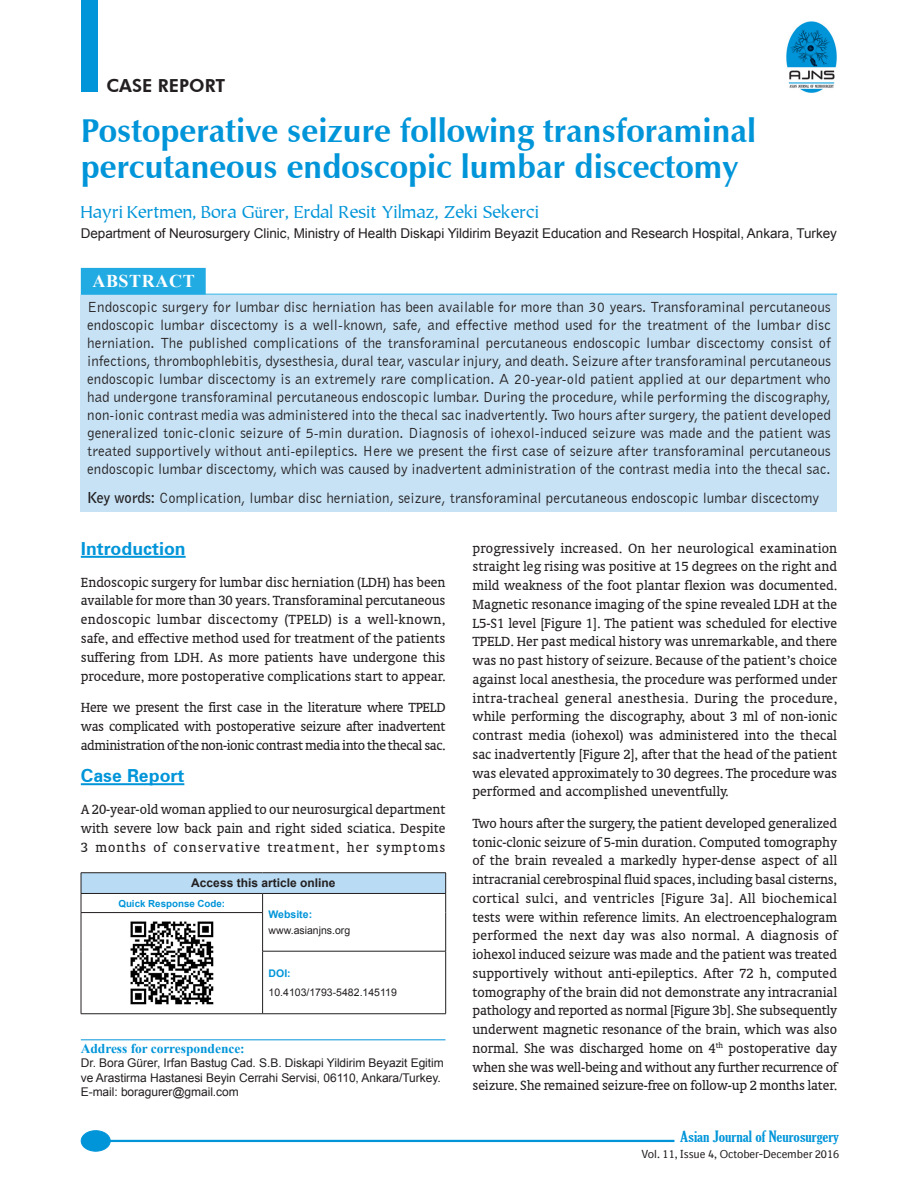
<style>
.page{position:relative;width:918px;height:1188px;background:#fff}
.page>*{position:absolute;margin:0;border:0;box-sizing:border-box;transform-origin:0 0}
.AT{font:700 33px/36px "Zapf Humanist 601 BT";color:#0095d9}
.t1{font:700 18px "Zurich BT";color:#0095d9}
.AH{font:800 18px "Futura BT";color:#231f20}
.ABSH{font:700 18px "Times New Roman";letter-spacing:.035em;color:#fff}
.AU{font:16.5px "Tiplo";color:#0095d9}
.TX{font:15px/18.8px "Oranda BT";color:#231f20;text-align:justify}
.ABS{font:15px/18px "Bell Gothic BT";color:#231f20;text-align:justify}
.KWD{font:15px "Bell Gothic BT";color:#231f20}
.RF_RECTO{font:extra-condensed 15px "Gloucester";color:#0095d9;scale:1.25 1}
.AFF{font:13.5px "Arial";letter-spacing:-.005em;color:#231f20}
.ADD{font:700 13.5px "Times New Roman";letter-spacing:-.005em;color:#0095d9}
.ADD-2{font:12px/14.4px "Arial";letter-spacing:-.005em;color:#231f20}
.AAO{font:700 12px "Arial";color:#231f20}
.RF_RECTO_1{font:11.25px "BI Sans";letter-spacing:-.005em;color:#231f20}
.DOI{font:10.5px "Arial";color:#231f20}
.WEB_ID{font:10.5px "Arial";color:#231f20}
.WEBSITE{font:700 10.5px "Arial";color:#0095d9}
.QRC{font:700 9.75px "Arial";color:#0095d9}
.s1{font-family:"Oranda BT"}
.s2{font-weight:700}
</style>
<div class="page">
<hr style="left:100px;top:1140px;width:574px;height:2px;background:#0095d9">
<div style="left:81px;top:1131px;width:29px;height:20px;background:#0095d9;border-radius:50%"></div>
<div style="left:81px;top:1130px;width:30px;height:22px;border:1px solid #0095d9;border-radius:50%"></div>
<hr style="left:81px;top:556px;width:105px;height:2px;background:#0095d9">
<hr style="left:81px;top:783px;width:103px;height:2px;background:#0095d9">
<img style="left:786px;top:21px;width:51px;height:72px">
<div style="left:81px;top:0;width:17px;height:92px;background:#0095d9"></div>
<div style="left:81px;top:295px;width:756px;height:217px;background:#c7e2f5"></div>
<div style="left:81px;top:268px;width:125px;height:27px;background:#22abe2"></div>
<hr style="left:81px;top:294px;width:756px;height:1px;background:#22abe2">
<hr style="left:81px;top:1039px;width:365px;height:1px;background:#0095d9">
<div style="left:81px;top:873px;width:365px;height:20px;background:#b9dbf3"></div>
<hr style="left:81px;top:872px;width:182px;height:1px;background:#231f20">
<hr style="left:263px;top:872px;width:183px;height:1px;background:#231f20">
<hr style="left:81px;top:893px;width:182px;height:1px;background:#231f20">
<svg style="left:81px;top:873px;width:1px;height:39px"></svg>
<hr style="left:263px;top:893px;width:183px;height:1px;background:#231f20">
<svg style="left:445px;top:873px;width:1px;height:40px"></svg>
<hr style="left:445px;top:913px;width:1px;height:38px;background:#231f20">
<hr style="left:81px;top:912px;width:182px;height:1px;background:#231f20">
<hr style="left:81px;top:913px;width:1px;height:38px;background:#231f20">
<hr style="left:81px;top:951px;width:1px;height:63px;background:#231f20">
<hr style="left:81px;top:1013px;width:182px;height:1px;background:#231f20">
<hr style="left:262px;top:951px;width:184px;height:1px;background:#231f20">
<hr style="left:445px;top:951px;width:1px;height:63px;background:#231f20">
<hr style="left:263px;top:1013px;width:183px;height:1px;background:#231f20">
<svg style="left:262px;top:894px;width:1px;height:18px"></svg>
<hr style="left:262px;top:913px;width:1px;height:38px;background:#231f20">
<hr style="left:262px;top:951px;width:1px;height:63px;background:#231f20">
<img style="left:130px;top:921px;width:84px;height:84px">
<p class="AH" style="left:106px;top:75px;width:120px">CASE REPORT</p>
<p class="AT" style="left:81px;top:113px;width:677px">Postoperative seizure following transforaminal percutaneous endoscopic lumbar discectomy</p>
<p class="AU" style="left:81px;top:204px;width:460px">Hayri Kertmen, Bora G<span class="s1">ü</span>rer, Erdal Resit Yilmaz, Zeki Sekerci</p>
<p class="AFF" style="left:81px;top:224px;width:758px">Department of Neurosurgery Clinic, Ministry of Health Diskapi Yildirim Beyazit Education and Research Hospital, Ankara, Turkey</p>
<p class="ABSH" style="left:92px;top:268px;width:104px">ABSTRACT</p>
<p class="ABS" style="left:87px;top:298px;width:745px">Endoscopic surgery for lumbar disc herniation has been available for more than 30 years. Transforaminal percutaneous endoscopic lumbar discectomy is a well‑known, safe, and effective method used for the treatment of the lumbar disc herniation. The published complications of the transforaminal percutaneous endoscopic lumbar discectomy consist of infections, thrombophlebitis, dysesthesia, dural tear, vascular injury, and death. Seizure after transforaminal percutaneous endoscopic lumbar discectomy is an extremely rare complication. A 20‑year‑old patient applied at our department who had undergone transforaminal percutaneous endoscopic lumbar. During the procedure, while performing the discography, non‑ionic contrast media was administered into the thecal sac inadvertently. Two hours after surgery, the patient developed generalized tonic‑clonic seizure of 5‑min duration. Diagnosis of iohexol‑induced seizure was made and the patient was treated supportively without anti‑epileptics. Here we present the first case of seizure after transforaminal percutaneous endoscopic lumbar discectomy, which was caused by inadvertent administration of the contrast media into the thecal sac.</p>
<p class="KWD" style="left:87px;top:489px;width:734px"><span class="s2">Key words:</span> Complication, lumbar disc herniation, seizure, transforaminal percutaneous endoscopic lumbar discectomy</p>
<h1 class="t1" style="left:81px;top:538px;width:106px">Introduction</h1>
<p class="TX" style="left:81px;top:572px;width:366px">Endoscopic surgery for lumbar disc herniation (LDH) has been available for more than 30 years. Transforaminal percutaneous endoscopic lumbar discectomy (TPELD) is a well‑known, safe, and effective method used for treatment of the patients suffering from LDH. As more patients have undergone this procedure, more postoperative complications start to appear.</p>
<p class="TX" style="left:81px;top:698px;width:366px">Here we present the first case in the literature where TPELD was complicated with postoperative seizure after inadvertent administration of the non‑ionic contrast media into the thecal sac.</p>
<h1 class="t1" style="left:81px;top:765px;width:105px">Case Report</h1>
<p class="TX" style="left:81px;top:800px;width:366px">A 20‑year‑old woman applied to our neurosurgical department with severe low back pain and right sided sciatica. Despite 3 months of conservative treatment, her symptoms</p>
<p class="AAO" style="left:191px;top:875px;width:146px">Access this article online</p>
<p class="QRC" style="left:118px;top:896px;width:108px">Quick Response Code:</p>
<p class="WEBSITE" style="left:269px;top:907px;width:45px">Website:</p>
<p class="WEB_ID" style="left:269px;top:923px;width:83px">www.asianjns.org</p>
<p class="WEBSITE" style="left:269px;top:966px;width:24px">DOI:</p>
<p class="DOI" style="left:269px;top:985px;width:130px">10.4103/1793-5482.145119</p>
<p class="ADD" style="left:81px;top:1039px;width:165px">Address for correspondence:</p>
<p class="ADD-2" style="left:81px;top:1056px;width:364px">Dr. Bora Gürer, Irfan Bastug Cad. S.B. Diskapi Yildirim Beyazit Egitim ve Arastirma Hastanesi Beyin Cerrahi Servisi, 06110, Ankara/Turkey.<br>E‑mail: boragurer@gmail.com</p>
<p class="TX" style="left:472px;top:538px;width:366px">progressively increased. On her neurological examination straight leg rising was positive at 15 degrees on the right and mild weakness of the foot plantar flexion was documented.<br>Magnetic resonance imaging of the spine revealed LDH at the L5‑S1 level [Figure 1]. The patient was scheduled for elective TPELD. Her past medical history was unremarkable, and there was no past history of seizure. Because of the patient’s choice against local anesthesia, the procedure was performed under intra‑tracheal general anesthesia. During the procedure, while performing the discography, about 3 ml of non‑ionic contrast media (iohexol) was administered into the thecal sac inadvertently [Figure 2], after that the head of the patient was elevated approximately to 30 degrees. The procedure was performed and accomplished uneventfully.</p>
<p class="TX" style="left:472px;top:814px;width:366px">Two hours after the surgery, the patient developed generalized tonic-clonic seizure of 5-min duration. Computed tomography of the brain revealed a markedly hyper-dense aspect of all intracranial cerebrospinal fluid spaces, including basal cisterns, cortical sulci, and ventricles [Figure 3a]. All biochemical tests were within reference limits. An electroencephalogram performed the next day was also normal. A diagnosis of iohexol induced seizure was made and the patient was treated supportively without anti-epileptics. After 72 h, computed tomography of the brain did not demonstrate any intracranial pathology and reported as normal [Figure 3b]. She subsequently underwent magnetic resonance of the brain, which was also normal. She was discharged home on 4<sup>th</sup> postoperative day when she was well-being and without any further recurrence of seizure. She remained seizure-free on follow-up 2 months later.</p>
<p class="RF_RECTO" style="left:680px;top:1128px;width:129px">Asian Journal of Neurosurgery</p>
<p class="RF_RECTO_1" style="left:642px;top:1148px;width:199px">Vol. 11, Issue 4, October‑December 2016</p>
</div>
